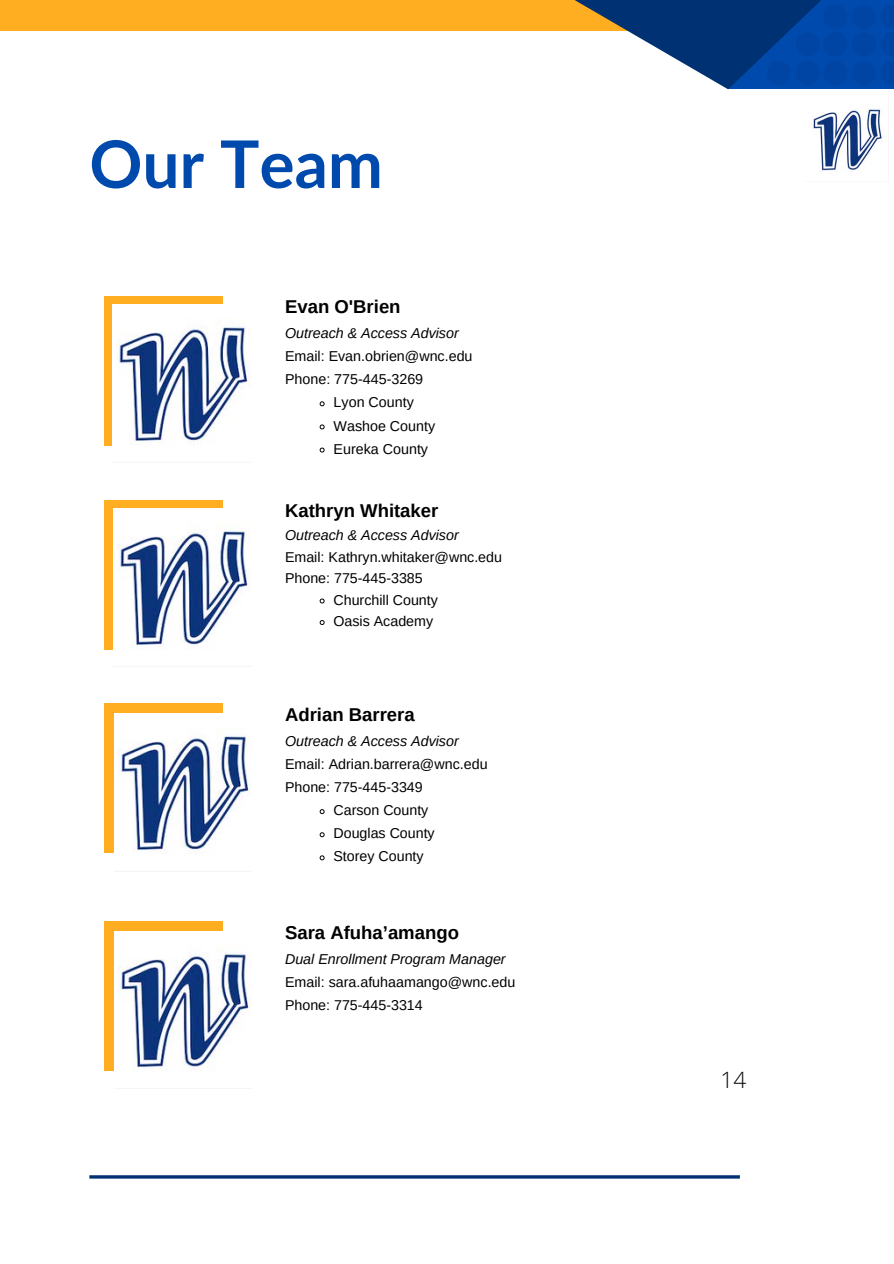
<style>
.page{position:relative;width:894px;height:1264px;background:#fff}
.page>*{position:absolute;margin:0;border:0;box-sizing:border-box;transform-origin:0 0}
.t1{font:700 65.7px "Lato";color:#004aad}
.t2{font:300 22.5px "Open Sans";color:#000}
.t3{font:700 18.6px "Arimo";color:#000}
.t4{font:14.25px "Arimo";color:#000}
.t5{font:italic 14.25px "Arimo";color:#000}
</style>
<div class="page">
<hr style="left:89px;top:1175px;width:650px;height:3px;background:#003172">
<div style="left:104px;top:500px;width:118px;height:149px;background:#ffad21"></div>
<div style="left:104px;top:703px;width:118px;height:149px;background:#ffad21"></div>
<div style="left:104px;top:296px;width:118px;height:149px;background:#ffad21"></div>
<img style="left:113px;top:508px;width:137px;height:141px">
<img style="left:113px;top:304px;width:137px;height:141px">
<img style="left:114px;top:713px;width:137px;height:141px">
<div style="left:0;top:0;width:700px;height:31px;background:#ffad21"></div>
<svg style="left:574px;top:0;width:154px;height:89px"></svg>
<svg style="left:728px;top:0;width:165px;height:89px;background:#003985"></svg>
<svg style="left:767px;top:0;width:126px;height:84px;background:#0044a0"></svg>
<img style="left:812px;top:105px;width:70px;height:66px">
<svg style="left:319px;top:809px;width:6px;height:5px"></svg>
<svg style="left:319px;top:832px;width:6px;height:5px"></svg>
<svg style="left:319px;top:855px;width:6px;height:5px"></svg>
<svg style="left:319px;top:598px;width:6px;height:6px"></svg>
<svg style="left:319px;top:620px;width:6px;height:5px"></svg>
<svg style="left:319px;top:401px;width:6px;height:6px"></svg>
<svg style="left:319px;top:424px;width:6px;height:6px"></svg>
<svg style="left:319px;top:447px;width:6px;height:6px"></svg>
<div style="left:104px;top:921px;width:118px;height:149px;background:#ffad21"></div>
<img style="left:114px;top:931px;width:137px;height:140px">
<p class="t1" style="left:89px;top:123px;width:295px">Our Team</p>
<p class="t3" style="left:285px;top:296px;width:117px">Evan O'Brien</p>
<p class="t5" style="left:285px;top:325px;width:175px">Outreach &amp; Access Advisor</p>
<p class="t4" style="left:285px;top:348px;width:189px">Email: Evan.obrien@wnc.edu</p>
<p class="t4" style="left:285px;top:371px;width:140px">Phone: 775-445-3269</p>
<p class="t4" style="left:333px;top:394px;width:82px">Lyon County</p>
<p class="t4" style="left:333px;top:417px;width:103px">Washoe County</p>
<p class="t4" style="left:333px;top:441px;width:96px">Eureka County</p>
<p class="t3" style="left:285px;top:500px;width:155px">Kathryn Whitaker</p>
<p class="t5" style="left:285px;top:527px;width:175px">Outreach &amp; Access Advisor</p>
<p class="t4" style="left:285px;top:548px;width:218px">Email: Kathryn.whitaker@wnc.edu</p>
<p class="t4" style="left:285px;top:570px;width:139px">Phone: 775-445-3385</p>
<p class="t4" style="left:333px;top:591px;width:106px">Churchill County</p>
<p class="t4" style="left:333px;top:613px;width:101px">Oasis Academy</p>
<p class="t3" style="left:285px;top:704px;width:131px">Adrian Barrera</p>
<p class="t5" style="left:285px;top:733px;width:175px">Outreach &amp; Access Advisor</p>
<p class="t4" style="left:285px;top:756px;width:204px">Email: Adrian.barrera@wnc.edu</p>
<p class="t4" style="left:285px;top:779px;width:139px">Phone: 775-445-3349</p>
<p class="t4" style="left:333px;top:802px;width:96px">Carson County</p>
<p class="t4" style="left:333px;top:825px;width:103px">Douglas County</p>
<p class="t4" style="left:333px;top:848px;width:92px">Storey County</p>
<p class="t3" style="left:285px;top:922px;width:175px">Sara Afuha’amango</p>
<p class="t5" style="left:285px;top:950px;width:222px">Dual Enrollment Program Manager</p>
<p class="t4" style="left:285px;top:973px;width:232px">Email: sara.afuhaamango@wnc.edu</p>
<p class="t4" style="left:285px;top:997px;width:139px">Phone: 775-445-3314</p>
<h1 class="t2" style="left:720px;top:1064px;width:27px">14</h1>
</div>
